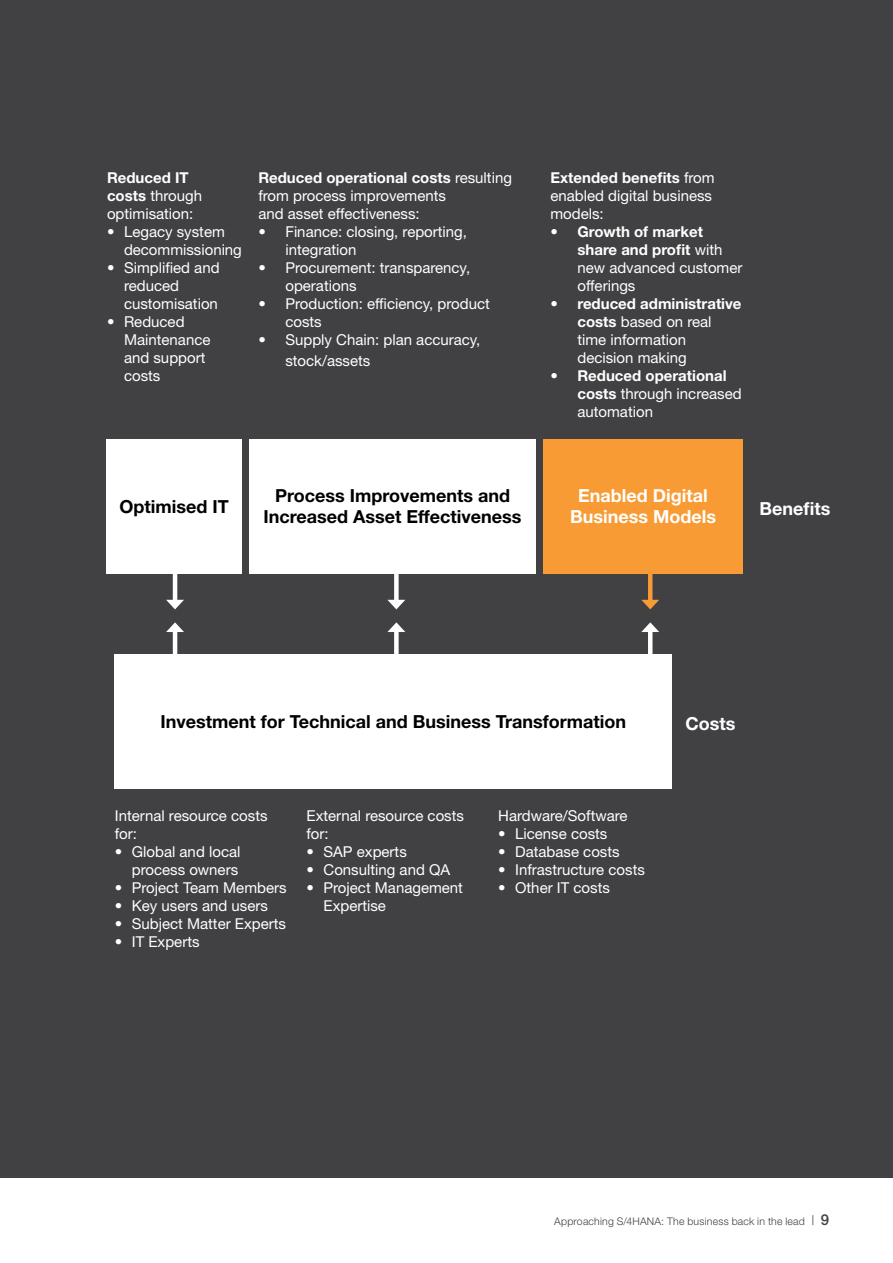
<style>
.page{position:relative;width:893px;height:1263px;background:#fff}
.page>*{position:absolute;margin:0;border:0;box-sizing:border-box;transform-origin:0 0}
.t1{font:700 18px/21.6px "Helvetica Neue LT Std";color:#000;text-align:center}
.t2{font:700 18px/21.6px "Helvetica Neue LT Std";color:#fff;text-align:center}
.t3{font:15px/18px "Helvetica Neue LT Std";color:#fff}
.t4{font:300 10.5px "Helvetica Neue LT Std";letter-spacing:.02em;color:#414042}
.s1{font-weight:700}
.s2{font-stretch:condensed;font-size:13.5px}
.s3{font-weight:500;font-size:15px}
</style>
<div class="page">
<div style="left:0;top:0;width:893px;height:1178px;background:#414042"></div>
<div style="left:394px;top:629px;width:5px;height:51px;background:#fff"></div>
<svg style="left:387px;top:622px;width:18px;height:10px"></svg>
<hr style="left:173px;top:629px;width:4px;height:51px;background:#fff">
<svg style="left:166px;top:622px;width:18px;height:10px"></svg>
<hr style="left:648px;top:629px;width:4px;height:51px;background:#fff">
<svg style="left:641px;top:622px;width:18px;height:10px"></svg>
<hr style="left:173px;top:552px;width:4px;height:51px;background:#fff">
<svg style="left:166px;top:600px;width:18px;height:9px"></svg>
<div style="left:394px;top:552px;width:5px;height:51px;background:#fff"></div>
<svg style="left:387px;top:600px;width:18px;height:9px"></svg>
<hr style="left:648px;top:552px;width:4px;height:51px;background:#f89b34">
<svg style="left:641px;top:600px;width:18px;height:9px"></svg>
<div style="left:115px;top:655px;width:557px;height:134px;background:#fff"></div>
<div style="left:106px;top:439px;width:136px;height:134px;background:#fff"></div>
<div style="left:249px;top:439px;width:287px;height:134px;background:#fff"></div>
<div style="left:543px;top:439px;width:200px;height:134px;background:#f89b34"></div>
<p class="t3" style="left:107px;top:168px;width:97px"><span class="s1">Reduced IT costs</span> through optimisation:</p>
<p class="t3" style="left:124px;top:222px;width:119px;text-indent:-17px">• Legacy system decommissioning</p>
<p class="t3" style="left:124px;top:258px;width:97px;text-indent:-17px">• Simplified and reduced customisation</p>
<p class="t3" style="left:124px;top:312px;width:88px;text-indent:-17px">• Reduced<br>Maintenance and support costs</p>
<p class="t3" style="left:258px;top:168px;width:255px"><span class="s1">Reduced operational costs</span> resulting from process improvements<br>and asset effectiveness:</p>
<p class="t3" style="left:285px;top:222px;width:183px;text-indent:-27px">• Finance: closing, reporting, integration</p>
<p class="t3" style="left:285px;top:258px;width:186px;text-indent:-27px">• Procurement: transparency, operations</p>
<p class="t3" style="left:285px;top:294px;width:206px;text-indent:-27px">• Production: efficiency, product costs</p>
<p class="t3" style="left:285px;top:328px;width:197px;line-height:21.6px;text-indent:-27px">• Supply Chain: plan accuracy, stock/assets</p>
<p class="t3" style="left:550px;top:168px;width:166px"><span class="s1">Extended benefits</span> from enabled digital business models:</p>
<p class="t3" style="left:577px;top:222px;width:167px;text-indent:-27px"><span class="s1">• Growth of market share and profit</span> with new advanced customer offerings</p>
<p class="t3" style="left:577px;top:294px;width:166px;text-indent:-27px"><span class="s1">• reduced administrative costs</span> based on real time information decision making</p>
<p class="t3" style="left:577px;top:366px;width:166px;text-indent:-27px"><span class="s1">• Reduced operational costs</span> through increased automation</p>
<p class="t1" style="left:120px;top:495px;width:111px">Optimised IT</p>
<p class="t1" style="left:264px;top:484px;width:259px">Process Improvements and<br>Increased Asset Effectiveness</p>
<p class="t2" style="left:570px;top:484px;width:147px">Enabled Digital<br>Business Models</p>
<p class="t2" style="left:759px;top:497px;width:73px">Benefits</p>
<p class="t1" style="left:161px;top:711px;width:467px">Investment for Technical and Business Transformation</p>
<p class="t2" style="left:685px;top:712px;width:52px">Costs</p>
<p class="t3" style="left:115px;top:806px;width:154px">Internal resource costs for:</p>
<p class="t3" style="left:115px;top:842px;width:127px;text-align:right">• Global and local process owners</p>
<p class="t3" style="left:115px;top:878px;width:173px">• Project Team Members</p>
<p class="t3" style="left:115px;top:896px;width:155px">• Key users and users</p>
<p class="t3" style="left:115px;top:914px;width:173px">• Subject Matter Experts</p>
<p class="t3" style="left:115px;top:932px;width:86px">• IT Experts</p>
<p class="t3" style="left:306px;top:806px;width:159px">External resource costs for:</p>
<p class="t3" style="left:306px;top:842px;width:102px">• SAP experts</p>
<p class="t3" style="left:306px;top:860px;width:145px">• Consulting and QA</p>
<p class="t3" style="left:323px;top:878px;width:141px;text-indent:-17px">• Project Management<br>Expertise</p>
<p class="t3" style="left:498px;top:806px;width:131px">Hardware/Software</p>
<p class="t3" style="left:498px;top:824px;width:111px">• License costs</p>
<p class="t3" style="left:498px;top:842px;width:123px">• Database costs</p>
<p class="t3" style="left:498px;top:860px;width:148px">• Infrastructure costs</p>
<p class="t3" style="left:498px;top:878px;width:113px">• Other IT costs</p>
<p class="t4" style="left:554px;top:1215px;width:276px">Approaching S/4HANA: The business back in the lead <span class="s2">|</span> <span class="s3">9</span></p>
</div>
